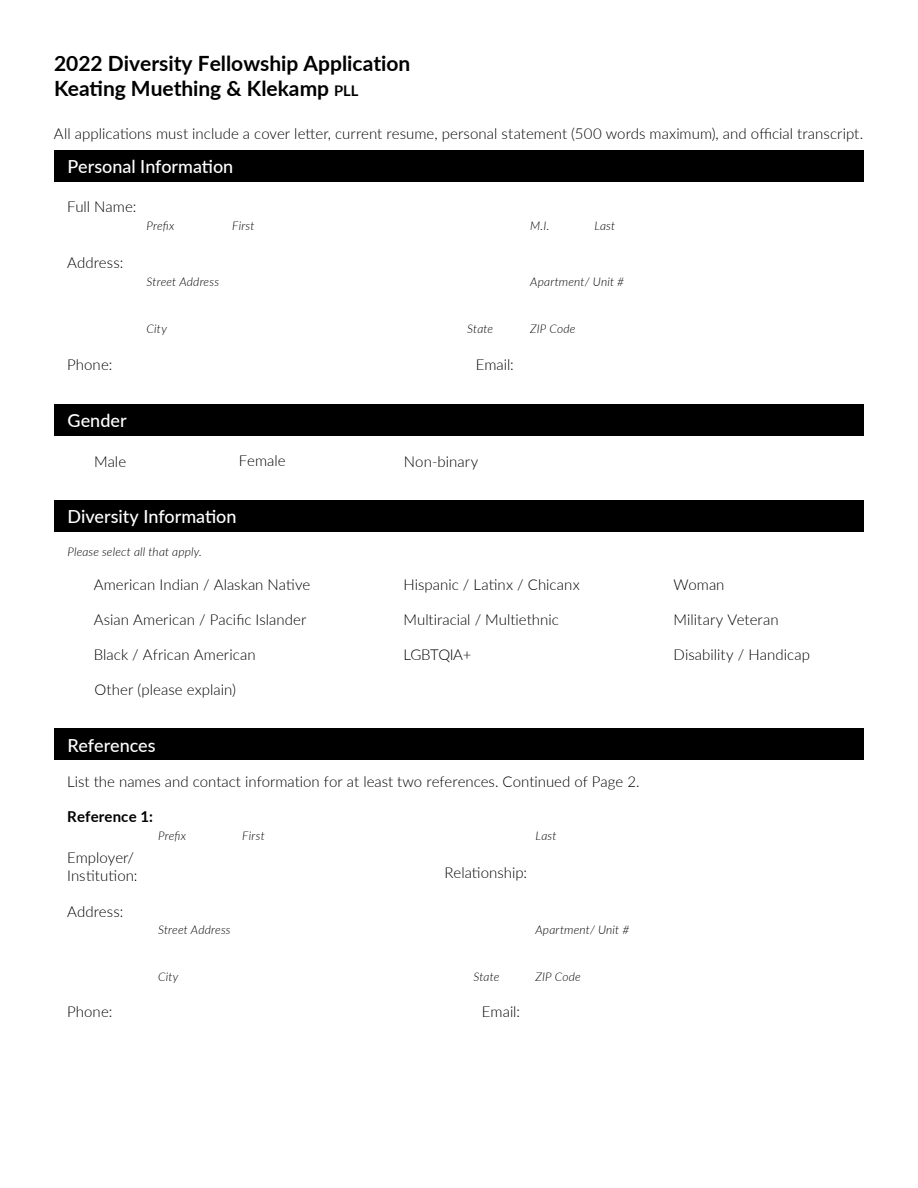
<style>
.page{position:relative;width:918px;height:1188px;background:#fff}
.page>*{position:absolute;margin:0;border:0;box-sizing:border-box;transform-origin:0 0}
.t1{font:700 21px/25.2px "Lato";color:#000}
.t2{font:500 18px "Lato";color:#fff}
.t3{font:300 15px/18px "Lato";color:#000}
.t4{font:700 15px "Lato";letter-spacing:.01em;color:#000}
.t5{font:300 15px "Lato";letter-spacing:-.03em;color:#000}
.t6{font:italic 300 12px "Lato";letter-spacing:.015em;color:#000}
.s1{font-size:14.7px}
</style>
<div class="page">
<div style="left:54px;top:150px;width:810px;height:31px;background:#000"></div>
<div style="left:54px;top:404px;width:810px;height:32px;background:#000"></div>
<div style="left:54px;top:500px;width:810px;height:32px;background:#000"></div>
<div style="left:54px;top:729px;width:810px;height:31px;background:#000"></div>
<h1 class="t1" style="left:54px;top:50px;width:358px">2022 Diversity Fellowship Application<br>Keating Muething &amp; Klekamp <span class="s1">pll</span></h1>
<p class="t3" style="left:54px;top:125px;width:811px">All applications must include a cover letter, current resume, personal statement (500 words maximum), and official transcript.</p>
<p class="t2" style="left:68px;top:153px;width:167px">Personal Information</p>
<p class="t3" style="left:67px;top:198px;width:71px">Full Name:</p>
<p class="t3" style="left:67px;top:253px;width:58px">Address:</p>
<p class="t6" style="left:147px;top:217px;width:29px">Prefix</p>
<p class="t6" style="left:232px;top:217px;width:24px">First</p>
<p class="t6" style="left:530px;top:217px;width:21px">M.I.</p>
<p class="t6" style="left:594px;top:217px;width:23px">Last</p>
<p class="t6" style="left:147px;top:273px;width:74px">Street Address</p>
<p class="t6" style="left:530px;top:273px;width:95px">Apartment/ Unit #</p>
<p class="t6" style="left:147px;top:321px;width:22px">City</p>
<p class="t6" style="left:467px;top:321px;width:27px">State</p>
<p class="t6" style="left:530px;top:321px;width:47px">ZIP Code</p>
<p class="t3" style="left:67px;top:355px;width:47px">Phone:</p>
<p class="t3" style="left:476px;top:355px;width:40px">Email:</p>
<p class="t2" style="left:68px;top:408px;width:61px">Gender</p>
<p class="t3" style="left:94px;top:452px;width:34px">Male</p>
<p class="t3" style="left:239px;top:451px;width:48px">Female</p>
<p class="t2" style="left:68px;top:503px;width:171px">Diversity Information</p>
<p class="t6" style="left:68px;top:544px;width:136px">Please select all that apply.</p>
<p class="t3" style="left:94px;top:575px;width:218px">American Indian / Alaskan Native</p>
<p class="t3" style="left:94px;top:610px;width:214px">Asian American / Pacific Islander</p>
<p class="t3" style="left:94px;top:645px;width:163px">Black / African American</p>
<p class="t3" style="left:94px;top:680px;width:143px">Other (please explain)</p>
<p class="t2" style="left:68px;top:732px;width:90px">References</p>
<p class="t3" style="left:404px;top:452px;width:76px">Non-binary</p>
<p class="t3" style="left:403px;top:575px;width:178px">Hispanic / Latinx / Chicanx</p>
<p class="t3" style="left:403px;top:610px;width:157px">Multiracial / Multiethnic</p>
<p class="t5" style="left:403px;top:644px;width:69px">LGBTQIA+</p>
<p class="t3" style="left:674px;top:645px;width:138px">Disability / Handicap</p>
<p class="t3" style="left:674px;top:575px;width:52px">Woman</p>
<p class="t3" style="left:674px;top:610px;width:107px">Military Veteran</p>
<p class="t3" style="left:67px;top:772px;width:574px">List the names and contact information for at least two references. Continued of Page 2.</p>
<p class="t4" style="left:67px;top:806px;width:87px">Reference 1:</p>
<p class="t3" style="left:67px;top:848px;width:72px">Employer/<br>Institution:</p>
<p class="t3" style="left:67px;top:902px;width:58px">Address:</p>
<p class="t3" style="left:67px;top:1002px;width:47px">Phone:</p>
<p class="t6" style="left:158px;top:827px;width:29px">Prefix</p>
<p class="t6" style="left:242px;top:827px;width:24px">First</p>
<p class="t6" style="left:536px;top:827px;width:23px">Last</p>
<p class="t3" style="left:445px;top:863px;width:84px">Relationship:</p>
<p class="t6" style="left:158px;top:921px;width:74px">Street Address</p>
<p class="t6" style="left:535px;top:921px;width:95px">Apartment/ Unit #</p>
<p class="t6" style="left:158px;top:969px;width:22px">City</p>
<p class="t6" style="left:474px;top:969px;width:27px">State</p>
<p class="t6" style="left:535px;top:969px;width:47px">ZIP Code</p>
<p class="t3" style="left:482px;top:1002px;width:40px">Email:</p>
</div>
